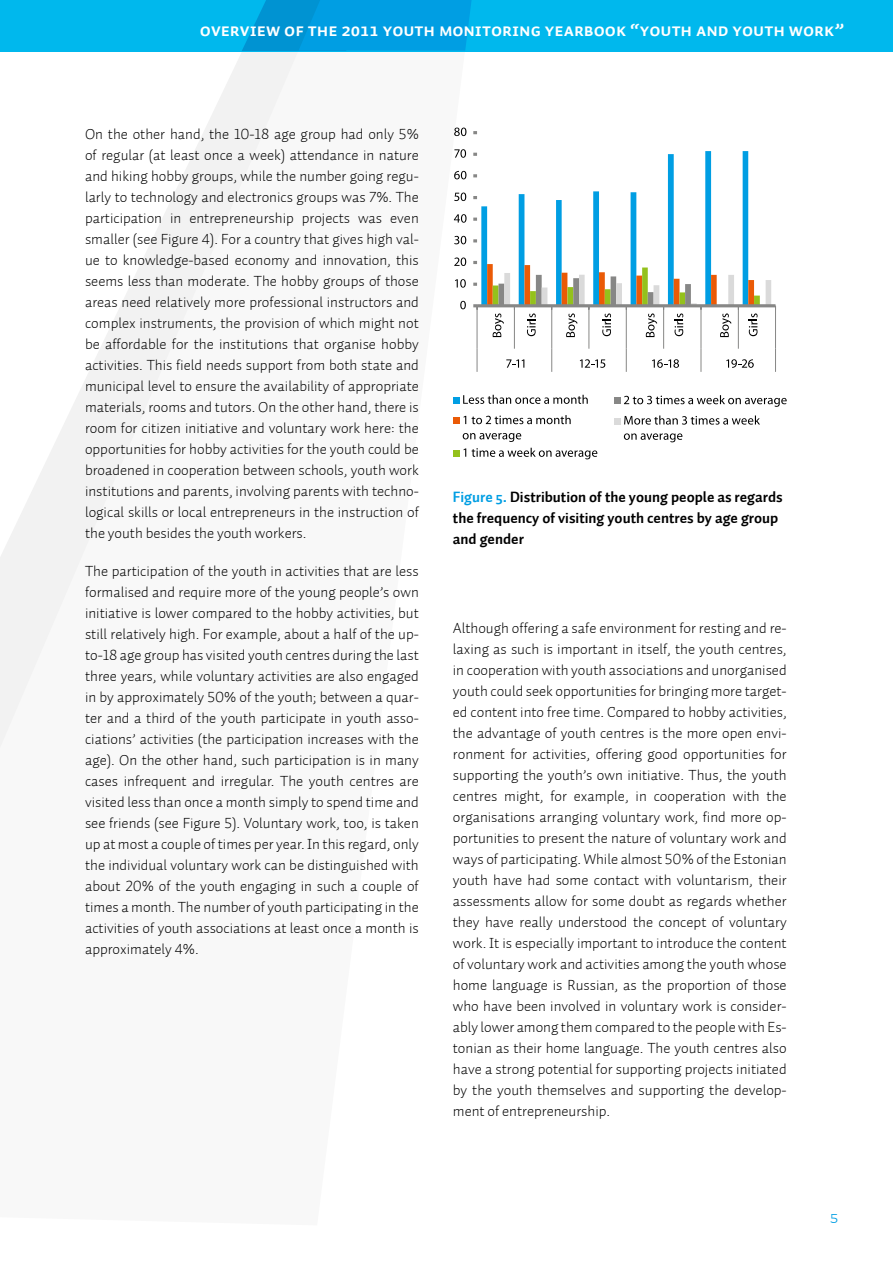
<style>
.page{position:relative;width:893px;height:1263px;background:#fff}
.page>*{position:absolute;margin:0;border:0;box-sizing:border-box;transform-origin:0 0}
.t1{font:18px "Auto 1 Bold Sm Cp";color:#fff}
.t2{font:18px "Auto 1 Light Sm Cp";color:#009ee3}
.t3{font:15px/21px "Auto 1 Light LF";color:#000;text-align:justify}
.t4{font:700 15px/21px "Auto 1";color:#000}
.s1{color:#009ee3}
</style>
<div class="page">
<svg style="left:0;top:51px;width:471px;height:696px"></svg>
<div style="left:0;top:0;width:893px;height:51px;background:#00b8ed"></div>
<svg style="left:242px;top:0;width:230px;height:51px;background:#009ddf"></svg>
<svg style="left:473px;top:131px;width:4px;height:3px"></svg>
<hr style="left:477px;top:306px;width:1px;height:43px;background:#878786">
<hr style="left:514px;top:306px;width:1px;height:43px;background:#878786">
<hr style="left:551px;top:306px;width:1px;height:43px;background:#878786">
<hr style="left:588px;top:306px;width:1px;height:43px;background:#878786">
<hr style="left:626px;top:306px;width:1px;height:43px;background:#878786">
<hr style="left:663px;top:306px;width:1px;height:43px;background:#878786">
<hr style="left:701px;top:306px;width:1px;height:43px;background:#878786">
<hr style="left:738px;top:306px;width:1px;height:43px;background:#878786">
<hr style="left:775px;top:306px;width:1px;height:43px;background:#878786">
<svg style="left:477px;top:349px;width:1px;height:23px"></svg>
<svg style="left:551px;top:349px;width:1px;height:23px"></svg>
<svg style="left:626px;top:349px;width:1px;height:23px"></svg>
<svg style="left:701px;top:349px;width:1px;height:23px"></svg>
<svg style="left:775px;top:349px;width:1px;height:23px"></svg>
<div style="left:453px;top:397px;width:6px;height:7px;background:#009ee3"></div>
<div style="left:453px;top:417px;width:6px;height:7px;background:#ea5a06"></div>
<div style="left:453px;top:450px;width:6px;height:7px;background:#94c11c"></div>
<svg style="left:460px;top:301px;width:6px;height:8px"></svg>
<svg style="left:455px;top:279px;width:11px;height:9px"></svg>
<svg style="left:454px;top:257px;width:12px;height:9px"></svg>
<svg style="left:454px;top:236px;width:12px;height:8px"></svg>
<svg style="left:454px;top:214px;width:12px;height:9px"></svg>
<svg style="left:454px;top:193px;width:12px;height:8px"></svg>
<svg style="left:454px;top:171px;width:12px;height:8px"></svg>
<svg style="left:454px;top:149px;width:12px;height:9px"></svg>
<svg style="left:454px;top:128px;width:12px;height:8px"></svg>
<svg style="left:473px;top:151px;width:303px;height:186px"></svg>
<svg style="left:506px;top:359px;width:18px;height:9px"></svg>
<svg style="left:580px;top:359px;width:25px;height:9px"></svg>
<svg style="left:652px;top:359px;width:27px;height:9px"></svg>
<svg style="left:726px;top:359px;width:28px;height:9px"></svg>
<svg style="left:463px;top:395px;width:125px;height:9px"></svg>
<svg style="left:463px;top:416px;width:3px;height:8px"></svg>
<svg style="left:472px;top:415px;width:99px;height:9px"></svg>
<svg style="left:463px;top:433px;width:58px;height:9px"></svg>
<svg style="left:463px;top:448px;width:3px;height:9px"></svg>
<svg style="left:472px;top:448px;width:125px;height:11px"></svg>
<svg style="left:614px;top:395px;width:173px;height:12px"></svg>
<svg style="left:614px;top:415px;width:146px;height:10px"></svg>
<svg style="left:624px;top:433px;width:58px;height:9px"></svg>
<p class="t1" style="left:200px;top:20px;width:646px">Overview of the 2011 Youth monitoring yearbook “Youth and youth work”</p>
<p class="t3" style="left:85px;top:124px;width:335px">On the other hand, the 10-18 age group had only 5% of regular (at least once a week) attendance in nature and hiking hobby groups, while the number going regu&shy;larly to technology and electronics groups was 7%. The participation in entrepreneurship projects was even smaller (see Figure 4). For a country that gives high val&shy;ue to knowledge-based economy and innovation, this seems less than moderate. The hobby groups of those areas need relatively more professional instructors and complex instruments, the provision of which might not be affordable for the institutions that organise hobby activities. This field needs support from both state and municipal level to ensure the availability of appropriate materials, rooms and tutors. On the other hand, there is room for citizen initiative and voluntary work here: the opportunities for hobby activities for the youth could be broadened in cooperation between schools, youth work institutions and parents, involving parents with techno&shy;logical skills or local entrepreneurs in the instruction of the youth besides the youth workers.</p>
<p class="t3" style="left:85px;top:561px;width:335px">The participation of the youth in activities that are less formalised and require more of the young people’s own initiative is lower compared to the hobby activities, but still relatively high. For example, about a half of the up&shy;to-18 age group has visited youth centres during the last three years, while voluntary activities are also engaged in by approximately 50% of the youth; between a quar&shy;ter and a third of the youth participate in youth asso&shy;ciations’ activities (the participation increases with the age). On the other hand, such participation is in many cases infrequent and irregular. The youth centres are visited less than once a month simply to spend time and see friends (see Figure 5). Voluntary work, too, is taken up at most a couple of times per year. In this regard, only the individual voluntary work can be distinguished with about 20% of the youth engaging in such a couple of times a month. The number of youth participating in the activities of youth associations at least once a month is approximately 4%.</p>
<p class="t4" style="left:453px;top:487px;width:331px"><span class="s1">Figure 5.</span> Distribution of the young people as regards the frequency of visiting youth centres by age group and gender</p>
<p class="t3" style="left:453px;top:617px;width:335px">Although offering a safe environment for resting and re&shy;laxing as such is important in itself, the youth centres, in cooperation with youth associations and unorganised youth could seek opportunities for bringing more target&shy;ed content into free time. Compared to hobby activities, the advantage of youth centres is the more open envi&shy;ronment for activities, offering good opportunities for supporting the youth’s own initiative. Thus, the youth centres might, for example, in cooperation with the organisations arranging voluntary work, find more op&shy;portunities to present the nature of voluntary work and ways of participating. While almost 50% of the Estonian youth have had some contact with voluntarism, their assessments allow for some doubt as regards whether they have really understood the concept of voluntary work. It is especially important to introduce the content of voluntary work and activities among the youth whose home language is Russian, as the proportion of those who have been involved in voluntary work is consider&shy;ably lower among them compared to the people with Es&shy;tonian as their home language. The youth centres also have a strong potential for supporting projects initiated by the youth themselves and supporting the develop&shy;ment of entrepreneurship.</p>
<p class="t2" style="left:830px;top:1206px;width:11px">5</p>
</div>
